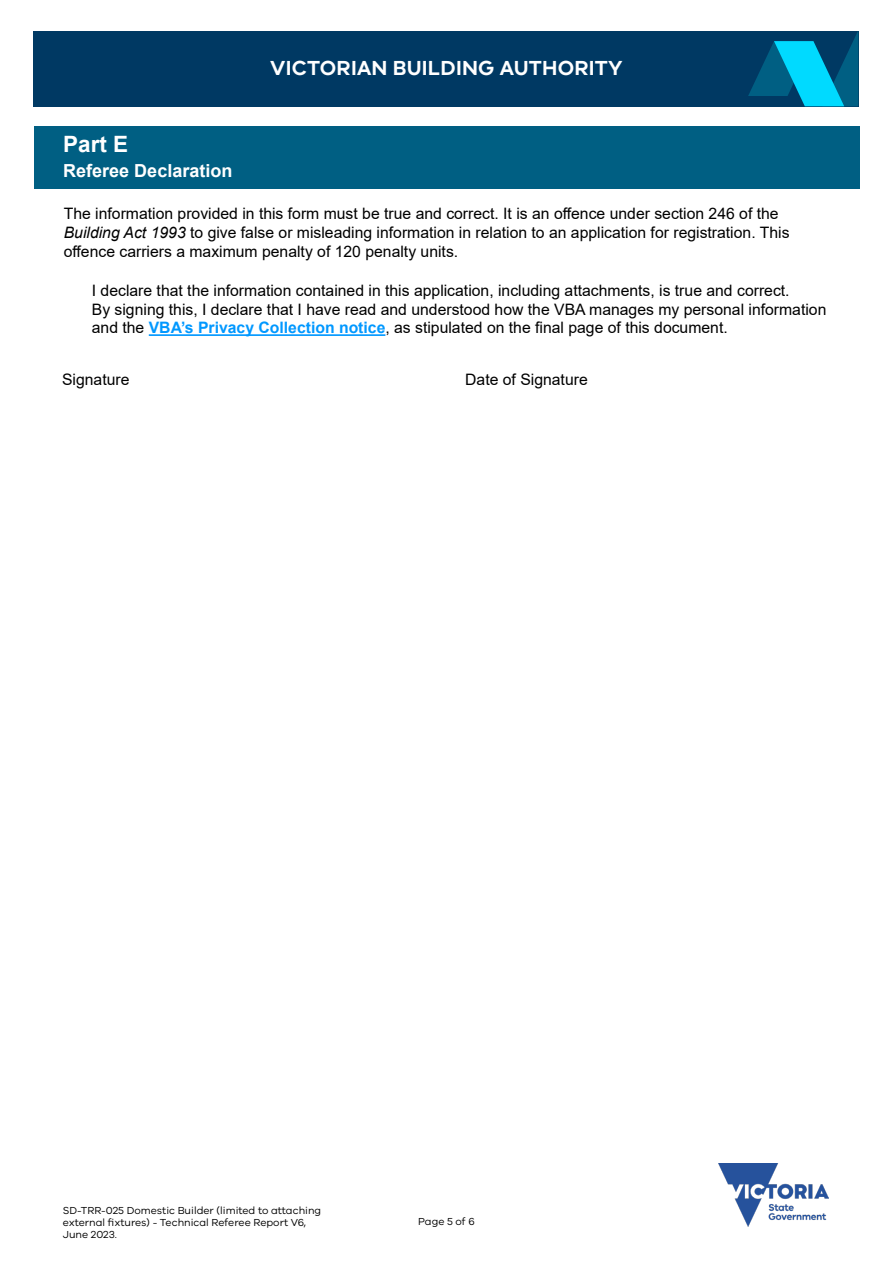
<style>
.page{position:relative;width:893px;height:1263px;background:#fff}
.page>*{position:absolute;margin:0;border:0;box-sizing:border-box;transform-origin:0 0}
.t1{font:700 22.5px "Arial";color:#fff}
.t2{font:600 21px "VIC";letter-spacing:.01em;color:#fff}
.t3{font:700 18px "Arial";color:#fff}
.t4{font:15.75px/18.8px "Arial";color:#000}
.t5{font:10.5px/12px "VIC";color:#000}
.s1{font-style:italic}
.s2{font-weight:700;color:#0098ff}
</style>
<div class="page">
<div style="left:34px;top:31px;width:825px;height:75px;background:#003963"></div>
<svg style="left:748px;top:32px;width:110px;height:74px"></svg>
<img style="left:719px;top:1163px;width:109px;height:63px">
<div style="left:34px;top:126px;width:825px;height:63px;background:#005f83"></div>
<hr style="left:149px;top:334px;width:236px;height:2px;background:#0098ff">
<h1 class="t1" style="left:63px;top:128px;width:67px">Part E</h1>
<p class="t3" style="left:63px;top:158px;width:171px">Referee Declaration</p>
<h2 class="t2" style="left:270px;top:55px;width:354px">VICTORIAN BUILDING AUTHORITY</h2>
<p class="t4" style="left:64px;top:204px;width:727px">The information provided in this form must be true and correct. It is an offence under section 246 of the<br><span class="s1">Building Act 1993</span> to give false or misleading information in relation to an application for registration. This offence carriers a maximum penalty of 120 penalty units.</p>
<p class="t4" style="left:92px;top:281px;width:736px">I declare that the information contained in this application, including attachments, is true and correct.<br>By signing this, I declare that I have read and understood how the VBA manages my personal information and the <span class="s2">VBA’s Privacy Collection notice</span>, as stipulated on the final page of this document.</p>
<p class="t4" style="left:62px;top:370px;width:69px">Signature</p>
<p class="t4" style="left:465px;top:370px;width:124px">Date of Signature</p>
<p class="t5" style="left:63px;top:1204px;width:260px">SD-TRR-025 Domestic Builder (limited to attaching external fixtures) - Technical Referee Report V6,<br>June 2023.</p>
<p class="t5" style="left:418px;top:1215px;width:58px">Page 5 of 6</p>
</div>
